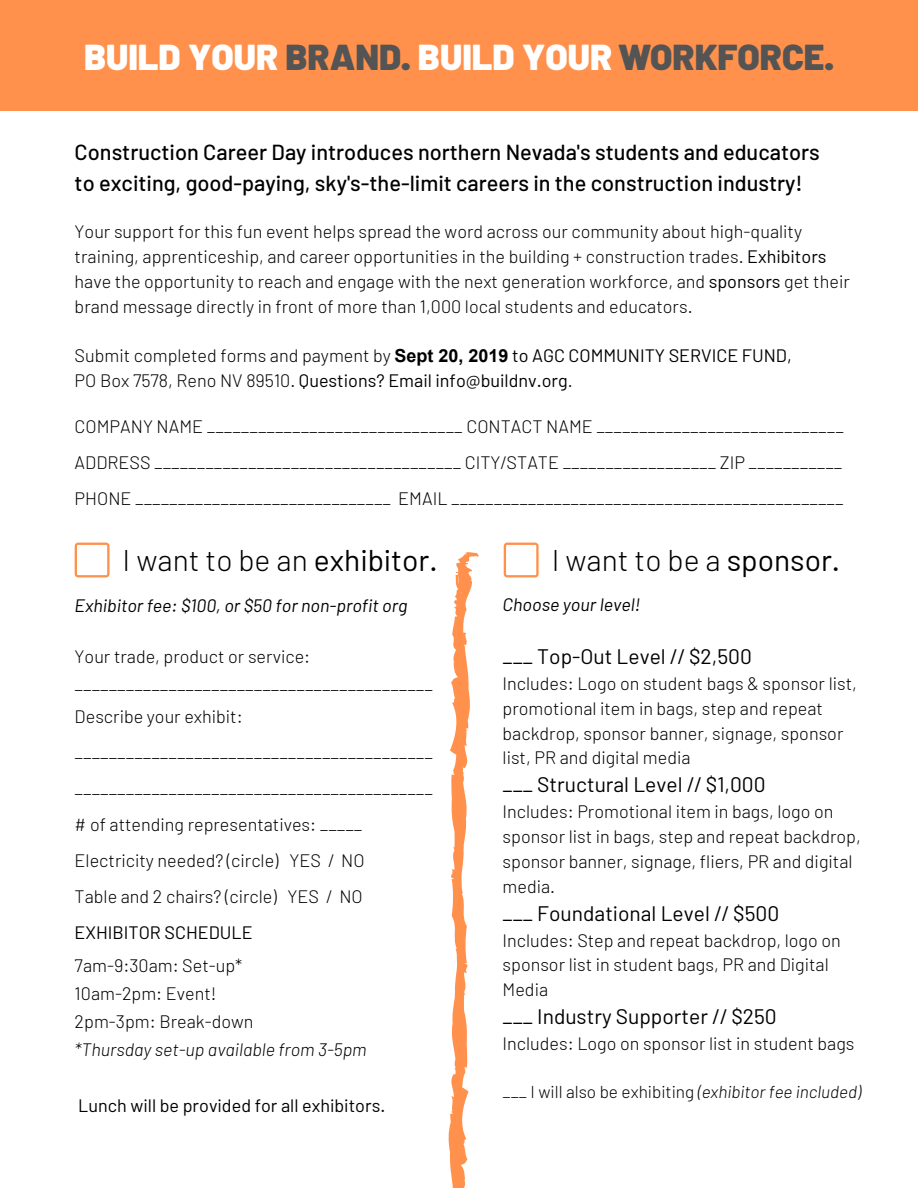
<style>
.page{position:relative;width:918px;height:1188px;background:#fff}
.page>*{position:absolute;margin:0;border:0;box-sizing:border-box;transform-origin:0 0}
.t1{font:900 36px "Barlow";color:#fff}
.t2{font:300 30px "Barlow";color:#000}
.t3{font:500 21.75px/30.3px "Barlow";color:#000}
.t4{font:21px "Barlow";color:#000}
.t5{font:300 18px/24.8px "Barlow";color:#000}
.t6{font:18px/24.8px "Barlow";color:#000}
.t7{font:italic 18px "Barlow";color:#000}
.t8{font:italic 300 18px "Barlow";color:#000}
.t9{font:300 17.25px "Barlow";color:#000}
.s1{color:#545454}
.s2{font-weight:400}
.s3{font-weight:300}
.s4{font-family:"Arial";font-weight:700}
.s5{font-style:italic}
</style>
<div class="page">
<div style="left:0;top:0;width:918px;height:110px;background:#ff914d"></div>
<svg style="left:448px;top:552px;width:31px;height:636px"></svg>
<svg style="left:75px;top:543px;width:35px;height:34px"></svg>
<svg style="left:504px;top:543px;width:35px;height:34px"></svg>
<h1 class="t1" style="left:84px;top:34px;width:751px">BUILD YOUR <span class="s1">BRAND.</span> BUILD YOUR <span class="s1">WORKFORCE.</span></h1>
<p class="t3" style="left:75px;top:137px;width:747px">Construction Career Day introduces northern Nevada's students and educators to exciting, good-paying, sky's-the-limit careers in the construction industry!</p>
<p class="t5" style="left:75px;top:219px;width:777px">Your support for this fun event helps spread the word across our community about high-quality training, apprenticeship, and career opportunities in the building + construction trades. <span class="s2">Exhibitors </span>have the opportunity to reach and engage with the next generation workforce, and <span class="s2">sponsors</span> get their brand message directly in front of more than 1,000 local students and educators.</p>
<p class="t6" style="left:75px;top:343px;width:719px"><span class="s3">Submit completed forms and payment by</span> <span class="s4">Sept 20, 2019</span> to AGC COMMUNITY SERVICE FUND,<br><span class="s3">PO Box 7578, Reno NV 89510.</span> Questions? Email info@buildnv.org<span class="s3">.</span></p>
<p class="t5" style="left:75px;top:408px;width:771px;line-height:36px;text-align:justify">COMPANY NAME ______________________________ CONTACT NAME _____________________________ ADDRESS ____________________________________ CITY/STATE __________________ ZIP ___________ PHONE ______________________________ EMAIL ______________________________________________</p>
<h2 class="t2" style="left:123px;top:541px;width:317px">I want to be an <span class="s2">exhibitor.</span></h2>
<p class="t7" style="left:75px;top:594px;width:334px">Exhibitor fee: $100, or $50 for non-profit org</p>
<p class="t5" style="left:75px;top:642px;width:360px;line-height:28.2px">Your trade, product or service: __________________________________________</p>
<p class="t5" style="left:75px;top:698px;width:360px;line-height:36px">Describe your exhibit: __________________________________________ __________________________________________ # of attending representatives: _____ Electricity needed? (circle) YES / NO<br>Table and 2 chairs? (circle) YES / NO</p>
<p class="t6" style="left:75px;top:919px;width:179px">EXHIBITOR SCHEDULE</p>
<p class="t5" style="left:75px;top:950px;width:180px;line-height:28.2px">7am-9:30am: Set-up*<br>10am-2pm: Event!<br>2pm-3pm: Break-down</p>
<p class="t8" style="left:75px;top:1038px;width:294px">*Thursday set-up available from 3-5pm</p>
<p class="t6" style="left:78px;top:1093px;width:309px">Lunch will be provided for all exhibitors.</p>
<h2 class="t2" style="left:552px;top:541px;width:290px">I want to be a <span class="s2">sponsor.</span></h2>
<p class="t7" style="left:503px;top:593px;width:139px">Choose your level!</p>
<p class="t4" style="left:503px;top:643px;width:251px">___ Top-Out Level // $2,500</p>
<p class="t5" style="left:503px;top:670px;width:356px">Includes: Logo on student bags &amp; sponsor list, promotional item in bags, step and repeat backdrop, sponsor banner, signage, sponsor list, PR and digital media</p>
<p class="t4" style="left:503px;top:771px;width:265px">___ Structural Level // $1,000</p>
<p class="t5" style="left:503px;top:799px;width:360px">Includes: Promotional item in bags, logo on sponsor list in bags, step and repeat backdrop, sponsor banner, signage, fliers, PR and digital media.</p>
<p class="t4" style="left:503px;top:900px;width:278px">___ Foundational Level // $500</p>
<p class="t5" style="left:503px;top:927px;width:340px">Includes: Step and repeat backdrop, logo on sponsor list in student bags, PR and Digital<br>Media</p>
<p class="t4" style="left:503px;top:1003px;width:276px">___ Industry Supporter // $250</p>
<p class="t5" style="left:503px;top:1030px;width:353px">Includes: Logo on sponsor list in student bags</p>
<p class="t9" style="left:503px;top:1081px;width:360px">___ I will also be exhibiting <span class="s5">(exhibitor fee included)</span></p>
</div>
